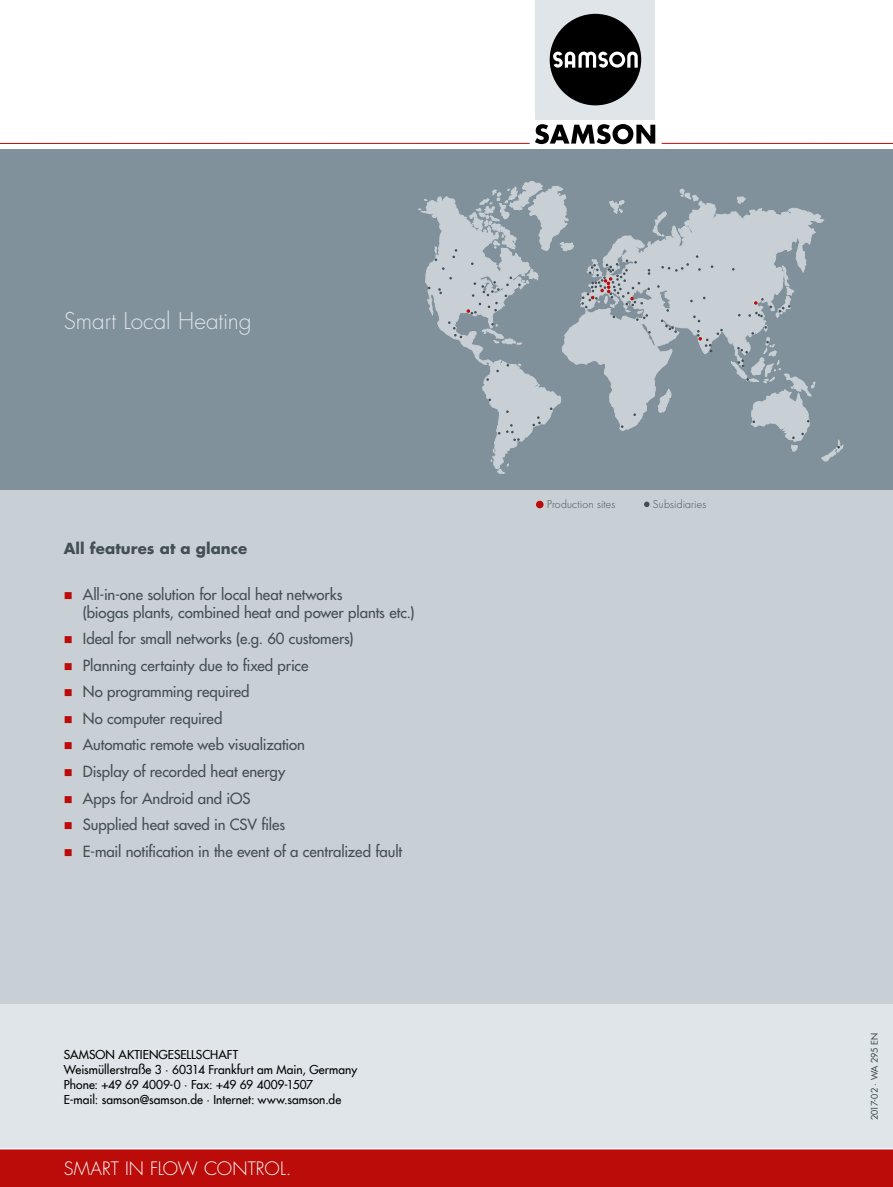
<style>
.page{position:relative;width:893px;height:1187px;background:#fff}
.page>*{position:absolute;margin:0;border:0;box-sizing:border-box;transform-origin:0 0}
.t1{font:300 22.5px "Futura";letter-spacing:-.005em;color:#dfe5e9}
.t2{font:300 18px "Futura";letter-spacing:.005em;color:#fff}
.t3{font:15px/26.5px "Futura";letter-spacing:-.005em;color:#434f55}
.t4{font:700 15px "Futura Com";letter-spacing:.005em;color:#434f55}
.t5{font:500 12px/15px "Futura Com";letter-spacing:.005em;color:#000}
.t6{font:300 10.5px "Futura";letter-spacing:.015em;color:#434f55}
.t7{font:500 9px "Futura Com";letter-spacing:-.005em;color:#434f55}
</style>
<div class="page">
<div style="left:0;top:490px;width:893px;height:513px;background:#c8d0d5"></div>
<div style="left:0;top:1148px;width:893px;height:38px;background:#bb0c0a"></div>
<div style="left:0;top:1003px;width:893px;height:145px;background:#dfe5e9"></div>
<div style="left:0;top:150px;width:893px;height:340px;background:#80919b"></div>
<svg style="left:680px;top:189px;width:18px;height:12px"></svg>
<svg style="left:737px;top:197px;width:8px;height:4px"></svg>
<svg style="left:574px;top:201px;width:250px;height:230px"></svg>
<svg style="left:661px;top:319px;width:16px;height:14px"></svg>
<svg style="left:754px;top:298px;width:10px;height:7px"></svg>
<svg style="left:661px;top:263px;width:28px;height:9px"></svg>
<svg style="left:821px;top:440px;width:22px;height:21px"></svg>
<svg style="left:418px;top:181px;width:156px;height:292px"></svg>
<svg style="left:693px;top:315px;width:7px;height:7px"></svg>
<svg style="left:697px;top:329px;width:26px;height:23px"></svg>
<svg style="left:731px;top:325px;width:84px;height:126px"></svg>
<svg style="left:748px;top:312px;width:15px;height:5px"></svg>
<svg style="left:770px;top:265px;width:24px;height:53px"></svg>
<svg style="left:581px;top:259px;width:69px;height:62px"></svg>
<svg style="left:535px;top:124px;width:120px;height:20px"></svg>
<div style="left:536px;top:0;width:119px;height:119px;background:#dfe5e9"></div>
<div style="left:550px;top:14px;width:91px;height:91px;background:#000;border-radius:50%"></div>
<svg style="left:553px;top:51px;width:85px;height:17px"></svg>
<div style="left:536px;top:500px;width:8px;height:8px;background:#bb0c0a;border-radius:50%"></div>
<svg style="left:644px;top:501px;width:5px;height:6px"></svg>
<hr style="left:0;top:143px;width:530px;height:1px;background:#bb0c0a">
<hr style="left:0;top:1147px;width:893px;height:2px;background:#fff">
<hr style="left:662px;top:143px;width:231px;height:1px;background:#bb0c0a">
<h1 class="t1" style="left:64px;top:306px;width:189px">Smart Local Heating</h1>
<p class="t4" style="left:64px;top:536px;width:185px">All features at a glance</p>
<p class="t3" style="left:83px;top:585px;width:333px;line-height:18px">All-in-one solution for local heat networks<br>(biogas plants, combined heat and power plants etc.)</p>
<p class="t3" style="left:83px;top:625px;width:321px">Ideal for small networks (e.g. 60 customers)<br>Planning certainty due to fixed price<br>No programming required<br>No computer required<br>Automatic remote web visualization<br>Display of recorded heat energy<br>Apps for Android and iOS<br>Supplied heat saved in CSV files<br>E-mail notification in the event of a centralized fault</p>
<p class="t5" style="left:64px;top:1046px;width:295px">SAMSON AKTIENGESELLSCHAFT<br>Weismüllerstraße 3 · 60314 Frankfurt am Main, Germany Phone: +49 69 4009-0 · Fax: +49 69 4009-1507<br>E-mail: samson@samson.de · Internet: www.samson.de</p>
<p class="t2" style="left:64px;top:1156px;width:229px">SMART IN FLOW CONTROL.</p>
<p class="t6" style="left:547px;top:497px;width:70px">Production sites</p>
<p class="t6" style="left:653px;top:497px;width:55px">Subsidiaries</p>
<p class="t7" style="left:868px;top:1120px;width:89px;rotate:-90deg">2017-02 · WA 295 EN</p>
</div>
